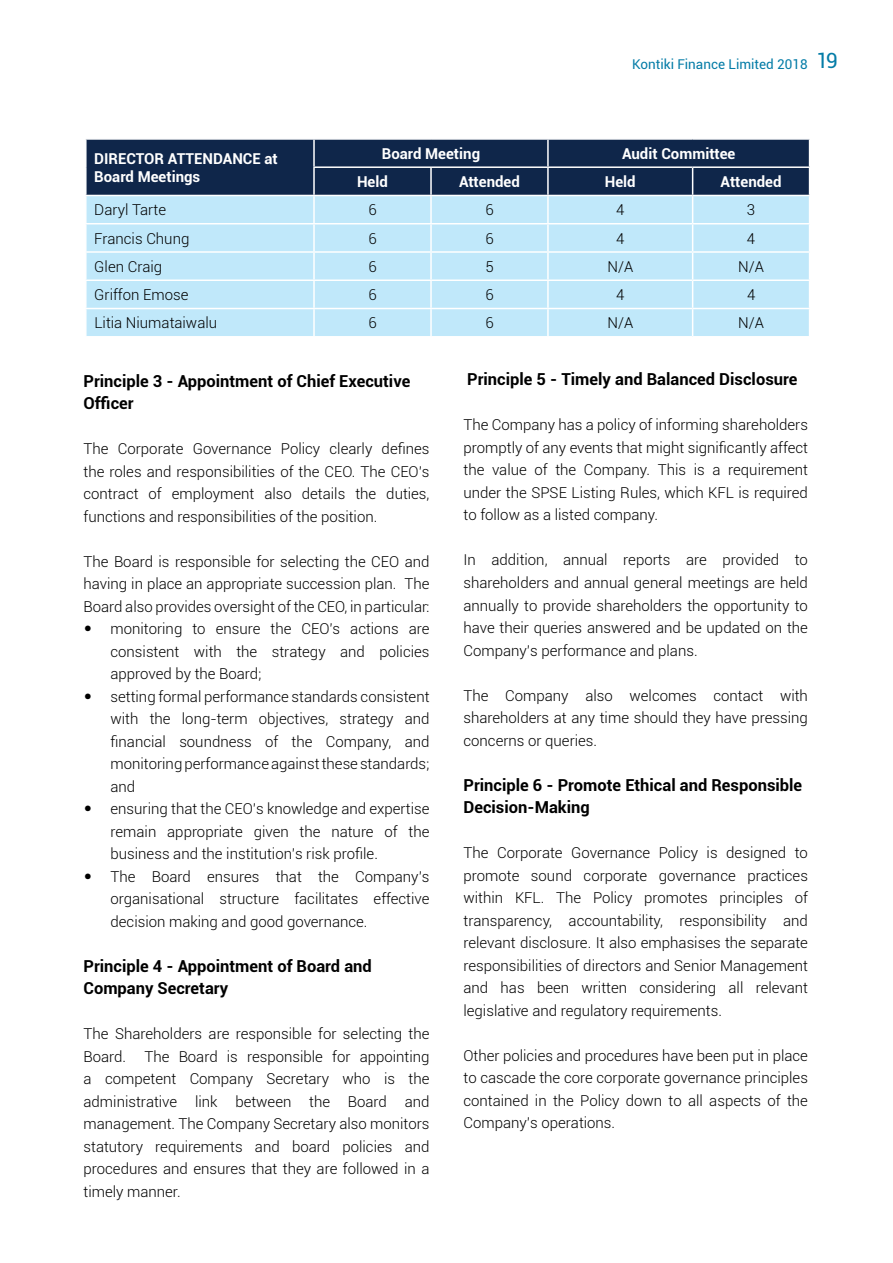
<style>
.page{position:relative;width:893px;height:1263px;background:#fff}
.page>*{position:absolute;margin:0;border:0;box-sizing:border-box;transform-origin:0 0}
.t1{font:700 16.5px/22.5px "Roboto";color:#000}
.t2{font:300 15px/22.5px "Roboto";color:#000;text-align:justify}
.t3{font:700 15px/18px "Roboto";color:#fff}
.t4{font:13.5px "Roboto";color:#047ca7}
.s1{font-size:21px}
.s2{font-family:"Calibri";font-weight:400;font-size:18px}
</style>
<div class="page">
<svg style="left:86px;top:139px;width:724px;height:197px;background:#93b4ca"></svg>
<hr style="left:314px;top:195px;width:117px;height:1px;background:#fff">
<hr style="left:431px;top:195px;width:117px;height:1px;background:#fff">
<hr style="left:548px;top:195px;width:145px;height:1px;background:#fff">
<hr style="left:693px;top:195px;width:117px;height:1px;background:#fff">
<p class="t4" style="left:632px;top:54px;width:207px">Kontiki Finance Limited 2018 <span class="s1">19</span></p>
<p class="t3" style="left:94px;top:149px;width:185px">DIRECTOR ATTENDANCE at<br>Board Meetings</p>
<p class="t3" style="left:382px;top:144px;width:100px">Board Meeting</p>
<p class="t3" style="left:622px;top:144px;width:115px">Audit Committee</p>
<p class="t3" style="left:357px;top:172px;width:32px">Held</p>
<p class="t3" style="left:459px;top:172px;width:62px">Attended</p>
<p class="t3" style="left:605px;top:172px;width:32px">Held</p>
<p class="t3" style="left:721px;top:172px;width:62px">Attended</p>
<p class="t2" style="left:94px;top:198px;width:73px">Daryl Tarte</p>
<p class="t2" style="left:368px;top:198px;width:10px">6</p>
<p class="t2" style="left:485px;top:198px;width:10px">6</p>
<p class="t2" style="left:616px;top:198px;width:10px">4</p>
<p class="t2" style="left:747px;top:198px;width:10px">3</p>
<p class="t2" style="left:94px;top:226px;width:97px">Francis Chung</p>
<p class="t2" style="left:368px;top:226px;width:10px">6</p>
<p class="t2" style="left:485px;top:226px;width:10px">6</p>
<p class="t2" style="left:616px;top:226px;width:10px">4</p>
<p class="t2" style="left:747px;top:226px;width:10px">4</p>
<p class="t2" style="left:94px;top:255px;width:70px">Glen Craig</p>
<p class="t2" style="left:368px;top:255px;width:10px">6</p>
<p class="t2" style="left:485px;top:255px;width:10px">5</p>
<p class="t2" style="left:607px;top:255px;width:27px">N/A</p>
<p class="t2" style="left:738px;top:255px;width:27px">N/A</p>
<p class="t2" style="left:94px;top:283px;width:96px">Griffon Emose</p>
<p class="t2" style="left:368px;top:283px;width:10px">6</p>
<p class="t2" style="left:485px;top:283px;width:10px">6</p>
<p class="t2" style="left:616px;top:283px;width:10px">4</p>
<p class="t2" style="left:747px;top:283px;width:10px">4</p>
<p class="t2" style="left:94px;top:311px;width:124px">Litia Niumataiwalu</p>
<p class="t2" style="left:368px;top:311px;width:10px">6</p>
<p class="t2" style="left:485px;top:311px;width:10px">6</p>
<p class="t2" style="left:607px;top:311px;width:27px">N/A</p>
<p class="t2" style="left:738px;top:311px;width:27px">N/A</p>
<p class="t1" style="left:84px;top:369px;width:328px">Principle 3 - Appointment of Chief Executive<br>Officer</p>
<p class="t2" style="left:84px;top:437px;width:347px">The Corporate Governance Policy clearly defines the roles and responsibilities of the CEO. The CEO’s contract of employment also details the duties, functions and responsibilities of the position.</p>
<p class="t2" style="left:84px;top:549px;width:347px">The Board is responsible for selecting the CEO and having in place an appropriate succession plan. The Board also provides oversight of the CEO, in particular:</p>
<p class="t2" style="left:111px;top:617px;width:320px;text-indent:-27px"><span class="s2">•</span> monitoring to ensure the CEO’s actions are consistent with the strategy and policies approved by the Board;</p>
<p class="t2" style="left:111px;top:684px;width:320px;text-indent:-27px"><span class="s2">•</span> setting formal performance standards consistent with the long-term objectives, strategy and financial soundness of the Company, and monitoring performance against these standards; and</p>
<p class="t2" style="left:111px;top:797px;width:320px;text-indent:-27px"><span class="s2">•</span> ensuring that the CEO’s knowledge and expertise remain appropriate given the nature of the business and the institution’s risk profile.</p>
<p class="t2" style="left:111px;top:864px;width:320px;text-indent:-27px"><span class="s2">•</span> The Board ensures that the Company’s organisational structure facilitates effective decision making and good governance.</p>
<p class="t1" style="left:84px;top:954px;width:290px">Principle 4 - Appointment of Board and<br>Company Secretary</p>
<p class="t2" style="left:84px;top:1022px;width:347px">The Shareholders are responsible for selecting the Board. The Board is responsible for appointing a competent Company Secretary who is the administrative link between the Board and management. The Company Secretary also monitors statutory requirements and board policies and procedures and ensures that they are followed in a timely manner.</p>
<p class="t1" style="left:467px;top:368px;width:332px">Principle 5 - Timely and Balanced Disclosure</p>
<p class="t2" style="left:463px;top:413px;width:346px">The Company has a policy of informing shareholders promptly of any events that might significantly affect the value of the Company. This is a requirement under the SPSE Listing Rules, which KFL is required to follow as a listed company.</p>
<p class="t2" style="left:463px;top:548px;width:346px">In addition, annual reports are provided to shareholders and annual general meetings are held annually to provide shareholders the opportunity to have their queries answered and be updated on the Company’s performance and plans.</p>
<p class="t2" style="left:463px;top:683px;width:346px">The Company also welcomes contact with shareholders at any time should they have pressing concerns or queries.</p>
<p class="t1" style="left:463px;top:773px;width:340px">Principle 6 - Promote Ethical and Responsible<br>Decision-Making</p>
<p class="t2" style="left:463px;top:841px;width:346px">The Corporate Governance Policy is designed to promote sound corporate governance practices within KFL. The Policy promotes principles of transparency, accountability, responsibility and relevant disclosure. It also emphasises the separate responsibilities of directors and Senior Management and has been written considering all relevant legislative and regulatory requirements.</p>
<p class="t2" style="left:463px;top:1043px;width:346px">Other policies and procedures have been put in place to cascade the core corporate governance principles contained in the Policy down to all aspects of the Company’s operations.</p>
</div>
